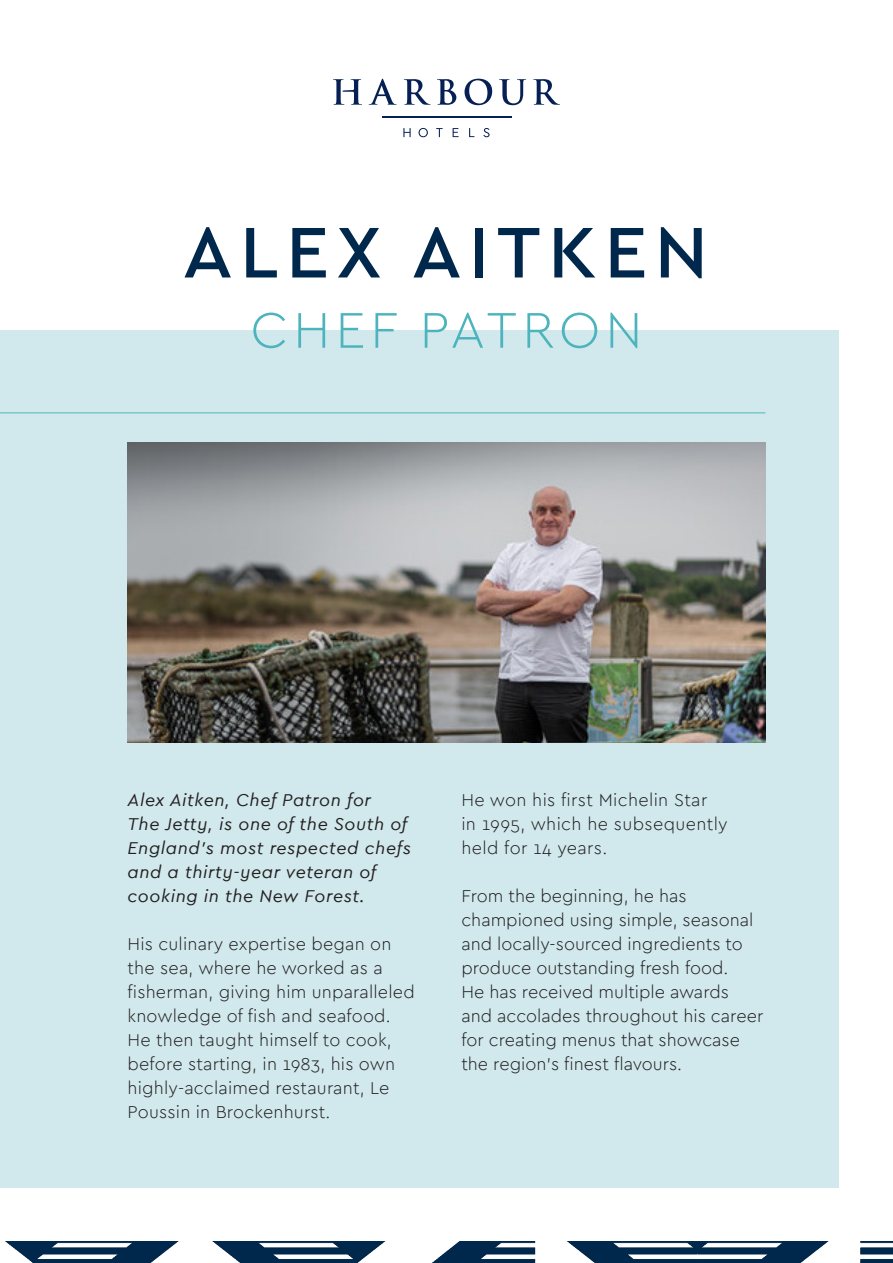
<style>
.page{position:relative;width:893px;height:1263px;background:#fff}
.page>*{position:absolute;margin:0;border:0;box-sizing:border-box;transform-origin:0 0}
.t1{font:500 75px "Cera";letter-spacing:.1em;color:#00284c}
.t2{font:300 52.5px "Cera";letter-spacing:.1em;color:#4db4bd}
.t3{font:300 18px/24px "Cera";color:#231f20}
.t4{font:italic 18px/24px "Cera";letter-spacing:.03em;color:#231f20}
.t5{font:300 18px/24px "Cera";letter-spacing:.02em;color:#231f20}
</style>
<div class="page">
<div style="left:0;top:330px;width:839px;height:857px;background:#d1e9ec"></div>
<hr style="left:0;top:412px;width:765px;height:1px;background:#4db4bd">
<hr style="left:382px;top:116px;width:129px;height:1px;background:#061f54">
<svg style="left:369px;top:79px;width:28px;height:26px"></svg>
<svg style="left:404px;top:79px;width:26px;height:26px"></svg>
<svg style="left:437px;top:79px;width:19px;height:26px"></svg>
<svg style="left:465px;top:79px;width:27px;height:26px"></svg>
<svg style="left:499px;top:79px;width:27px;height:26px"></svg>
<svg style="left:533px;top:79px;width:27px;height:26px"></svg>
<svg style="left:333px;top:79px;width:29px;height:26px"></svg>
<svg style="left:403px;top:128px;width:8px;height:9px"></svg>
<svg style="left:418px;top:128px;width:10px;height:9px"></svg>
<svg style="left:436px;top:128px;width:7px;height:9px"></svg>
<svg style="left:453px;top:128px;width:6px;height:9px"></svg>
<svg style="left:469px;top:128px;width:5px;height:9px"></svg>
<svg style="left:483px;top:128px;width:7px;height:9px"></svg>
<img style="left:5px;top:1241px;width:888px;height:22px">
<img style="left:128px;top:442px;width:637px;height:300px">
<p class="t1" style="left:183px;top:202px;width:527px">ALEX AITKEN</p>
<p class="t2" style="left:251px;top:295px;width:393px">CHEF PATRON</p>
<p class="t4" style="left:128px;top:787px;width:285px">Alex Aitken, Chef Patron for<br>The Jetty, is one of the South of<br>England’s most respected chefs and a thirty-year veteran of cooking in the New Forest.</p>
<p class="t3" style="left:128px;top:931px;width:289px">His culinary expertise began on the sea, where he worked as a fisherman, giving him unparalleled knowledge of fish and seafood.<br>He then taught himself to cook, before starting, in 1983, his own highly-acclaimed restaurant, Le<br>Poussin in Brockenhurst.</p>
<p class="t5" style="left:461px;top:787px;width:268px">He won his first Michelin Star<br>in 1995, which he subsequently held for 14 years.</p>
<p class="t3" style="left:461px;top:883px;width:303px">From the beginning, he has championed using simple, seasonal and locally-sourced ingredients to produce outstanding fresh food.<br>He has received multiple awards and accolades throughout his career for creating menus that showcase the region’s finest flavours.</p>
</div>
